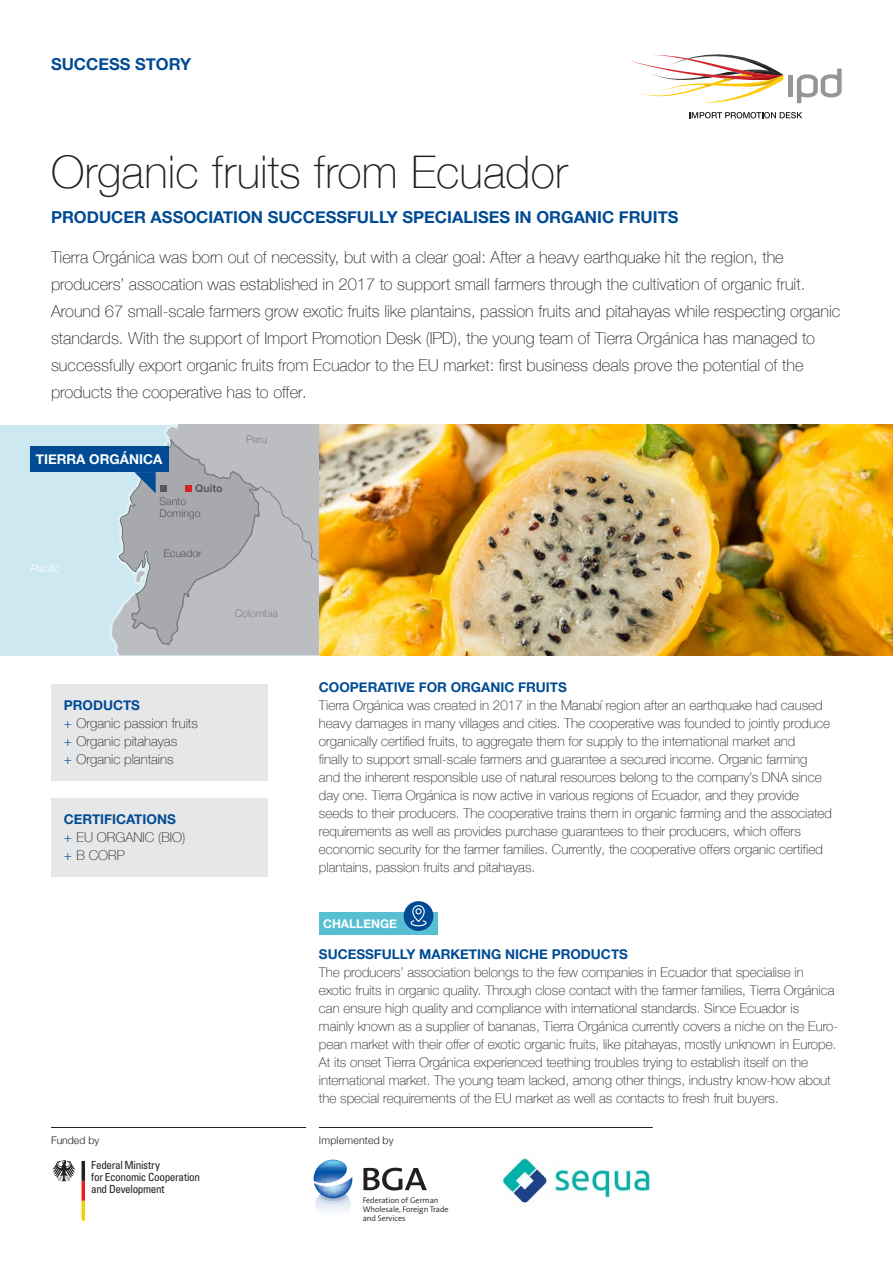
<style>
.page{position:relative;width:893px;height:1263px;background:#fff}
.page>*{position:absolute;margin:0;border:0;box-sizing:border-box;transform-origin:0 0}
.t1{font:100 45px "Helvetica Neue";letter-spacing:.005em;color:#231f20}
.t2{font:100 16.5px/27px "Helvetica Neue";color:#231f20}
.t3{font:700 16.5px "Helvetica Neue";color:#014b94}
.t4{font:100 13.5px/18px "Helvetica Neue";color:#231f20}
.t5{font:700 13.5px "Helvetica Neue";color:#014b94}
.t6{font:700 13.5px "Helvetica Neue";color:#fff}
.t7{font:700 12px "Helvetica Neue";color:#fff}
.t8{font:condensed 11.25px/11.9px "Univers";letter-spacing:-.03em;color:#231f20}
.t9{font:300 10.5px "Helvetica Neue";letter-spacing:.01em;color:#231f20}
.t10{font:300 10.5px/12.6px "Helvetica Neue";color:#57585a}
.t11{font:300 10.5px "Helvetica Neue";color:#808285}
.t12{font:italic 300 10.5px "Helvetica Neue";color:#fff}
.t13{font:700 10.5px "Helvetica Neue";color:#57585a}
.t14{font:300 8.25px/9px "The Sans B4";letter-spacing:-.01em;color:#231f20}
.s1{font-weight:700;color:#014b94}
.s2{font-weight:300;color:#014b94}
</style>
<div class="page">
<hr style="left:51px;top:1127px;width:255px;height:1px;background:#231f20">
<hr style="left:319px;top:1127px;width:334px;height:1px;background:#231f20">
<svg style="left:52px;top:1160px;width:24px;height:21px"></svg>
<svg style="left:82px;top:1161px;width:3px;height:59px"></svg>
<svg style="left:314px;top:1160px;width:38px;height:52px"></svg>
<svg style="left:363px;top:1168px;width:64px;height:22px"></svg>
<div style="left:319px;top:912px;width:119px;height:23px;background:#58bed2"></div>
<div style="left:404px;top:901px;width:29px;height:30px;background:#014b94;border-radius:50%"></div>
<svg style="left:410px;top:905px;width:17px;height:22px"></svg>
<svg style="left:797px;top:69px;width:45px;height:34px"></svg>
<hr style="left:789px;top:75px;width:4px;height:22px;background:#939598">
<svg style="left:629px;top:54px;width:155px;height:49px"></svg>
<svg style="left:689px;top:112px;width:113px;height:6px"></svg>
<img style="left:319px;top:425px;width:574px;height:230px">
<div style="left:0;top:425px;width:112px;height:230px;background:#cde8f0"></div>
<div style="left:30px;top:447px;width:139px;height:25px;background:#014b94"></div>
<svg style="left:112px;top:425px;width:207px;height:230px"></svg>
<img style="left:501px;top:1158px;width:150px;height:45px">
<div style="left:51px;top:798px;width:217px;height:79px;background:#e6e7e9"></div>
<div style="left:51px;top:684px;width:217px;height:97px;background:#e6e7e9"></div>
<p class="t3" style="left:51px;top:51px;width:142px">SUCCESS STORY</p>
<h1 class="t1" style="left:51px;top:137px;width:518px">Organic fruits from Ecuador</h1>
<p class="t3" style="left:51px;top:204px;width:629px">PRODUCER ASSOCIATION SUCCESSFULLY SPECIALISES IN ORGANIC FRUITS</p>
<p class="t2" style="left:51px;top:243px;width:791px">Tierra Orgánica was born out of necessity, but with a clear goal: After a heavy earthquake hit the region, the producers’ assocation was established in 2017 to support small farmers through the cultivation of organic fruit.<br>Around 67 small-scale farmers grow exotic fruits like plantains, passion fruits and pitahayas while respecting organic standards. With the support of Import Promotion Desk (IPD), the young team of Tierra Orgánica has managed to successfully export organic fruits from Ecuador to the EU market: first business deals prove the potential of the products the cooperative has to offer.</p>
<p class="t11" style="left:246px;top:431px;width:23px">Peru</p>
<p class="t6" style="left:36px;top:449px;width:128px">TIERRA ORGÁNICA</p>
<p class="t13" style="left:195px;top:480px;width:29px">Quito</p>
<p class="t10" style="left:160px;top:494px;width:43px">Santo<br>Domingo</p>
<p class="t12" style="left:31px;top:560px;width:31px">Pacific</p>
<p class="t10" style="left:164px;top:546px;width:39px">Ecuador</p>
<p class="t4" style="left:64px;top:696px;width:136px"><span class="s1">PRODUCTS<br></span><span class="s2">+</span> Organic passion fruits <span class="s2">+</span> Organic pitahayas<br><span class="s2">+</span> Organic plantains</p>
<p class="t4" style="left:64px;top:810px;width:123px"><span class="s1">CERTIFICATIONS </span><span class="s2">+</span> EU ORGANIC (BIO) <span class="s2">+</span> B CORP</p>
<p class="t11" style="left:235px;top:605px;width:45px">Colombia</p>
<p class="t5" style="left:319px;top:677px;width:249px">COOPERATIVE FOR ORGANIC FRUITS</p>
<p class="t4" style="left:319px;top:696px;width:515px">Tierra Orgánica was created in 2017 in the Manabí region after an earthquake had caused heavy damages in many villages and cities. The cooperative was founded to jointly produce organically certified fruits, to aggregate them for supply to the international market and<br>finally to support small-scale farmers and guarantee a secured income. Organic farming and the inherent responsible use of natural resources belong to the company’s DNA since day one. Tierra Orgánica is now active in various regions of Ecuador, and they provide seeds to their producers. The cooperative trains them in organic farming and the associated requirements as well as provides purchase guarantees to their producers, which offers economic security for the farmer families. Currently, the cooperative offers organic certified plantains, passion fruits and pitahayas.</p>
<p class="t7" style="left:323px;top:914px;width:75px">CHALLENGE</p>
<p class="t5" style="left:319px;top:943px;width:311px">SUCESSFULLY MARKETING NICHE PRODUCTS</p>
<p class="t4" style="left:319px;top:962px;width:521px">The producers’ association belongs to the few companies in Ecuador that specialise in exotic fruits in organic quality. Through close contact with the farmer families, Tierra Orgánica can ensure high quality and compliance with international standards. Since Ecuador is<br>mainly known as a supplier of bananas, Tierra Orgánica currently covers a niche on the Euro&shy;pean market with their offer of exotic organic fruits, like pitahayas, mostly unknown in Europe.<br>At its onset Tierra Orgánica experienced teething troubles trying to establish itself on the international market. The young team lacked, among other things, industry know-how about the special requirements of the EU market as well as contacts to fresh fruit buyers.</p>
<p class="t9" style="left:51px;top:1132px;width:50px">Funded by</p>
<p class="t9" style="left:319px;top:1132px;width:76px">Implemented by</p>
<p class="t8" style="left:91px;top:1159px;width:110px">Federal Ministry<br>for Economic Cooperation and Development</p>
<p class="t14" style="left:363px;top:1196px;width:88px">Federation of German<br>Wholesale, Foreign Trade and Services</p>
</div>
